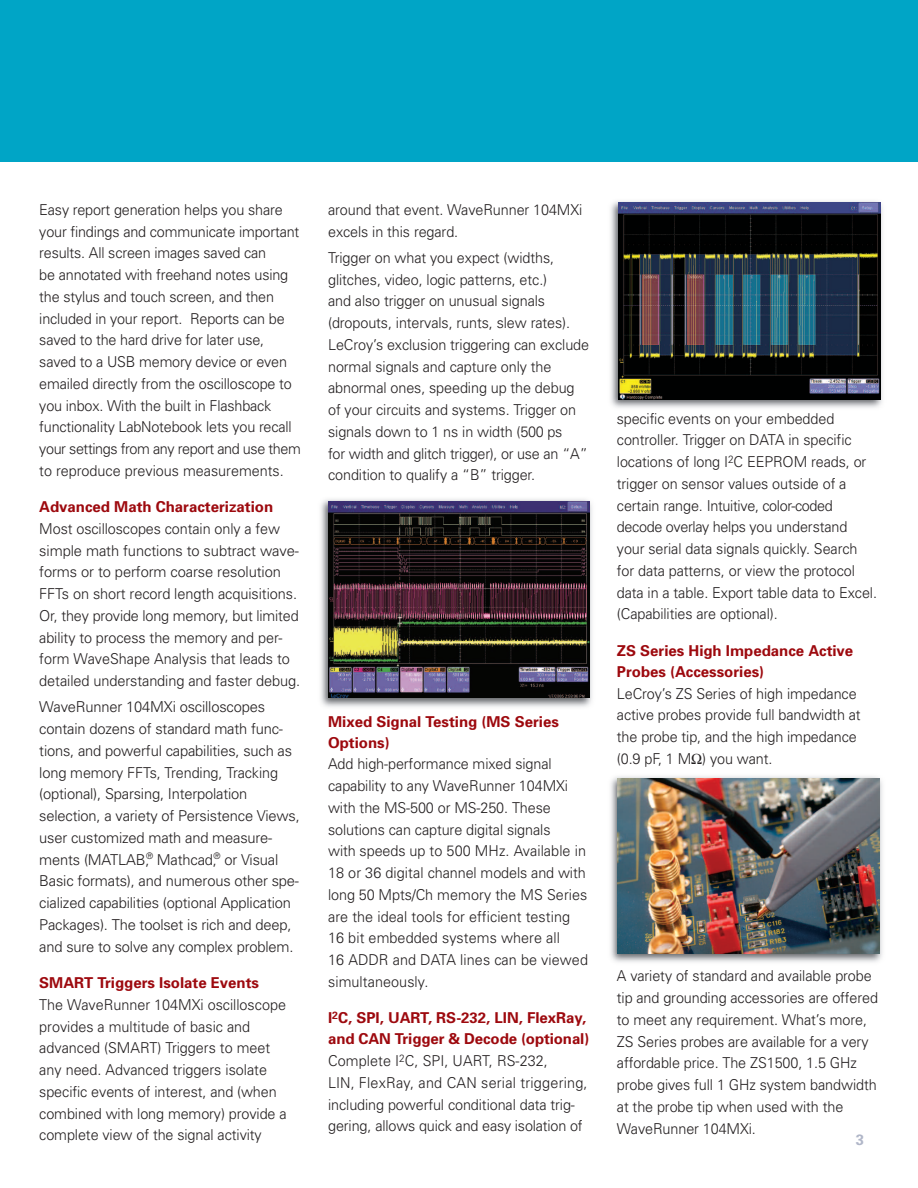
<style>
.page{position:relative;width:918px;height:1188px;background:#fff}
.page>*{position:absolute;margin:0;border:0;box-sizing:border-box;transform-origin:0 0}
.t1{font:300 15px/21.8px "Univers";letter-spacing:-.005em;color:#231f20;scale:.96 1}
.t2{font:300 15px/21.8px "Univers";letter-spacing:-.005em;color:#231f20}
.t3{font:700 15px/21px "Univers";color:#9d090e}
.t4{font:700 15px "Univers";color:#b0b6c8}
.s1{font-weight:700;color:#9d090e}
</style>
<div class="page">
<div style="left:0;top:0;width:918px;height:162px;background:#00a5c6"></div>
<img style="left:610px;top:201px;width:273px;height:207px">
<img style="left:618px;top:203px;width:262px;height:196px">
<img style="left:610px;top:776px;width:273px;height:186px">
<img style="left:618px;top:779px;width:261px;height:175px">
<img style="left:320px;top:499px;width:272px;height:208px">
<img style="left:328px;top:501px;width:262px;height:197px">
<p class="t1" style="left:39px;top:200px;width:274px">Easy report generation helps you share your findings and communicate important results. All screen images saved can<br>be annotated with freehand notes using the stylus and touch screen, and then included in your report. Reports can be saved to the hard drive for later use, saved to a USB memory device or even emailed directly from the oscilloscope to you inbox. With the built in Flashback functionality LabNotebook lets you recall your settings from any report and use them to reproduce previous measurements.</p>
<p class="t3" style="left:39px;top:498px;width:235px">Advanced Math Characterization</p>
<p class="t1" style="left:39px;top:519px;width:273px">Most oscilloscopes contain only a few simple math functions to subtract wave&shy;forms or to perform coarse resolution FFTs on short record length acquisitions.<br>Or, they provide long memory, but limited ability to process the memory and per&shy;form WaveShape Analysis that leads to detailed understanding and faster debug.</p>
<p class="t2" style="left:39px;top:698px;width:262px">WaveRunner 104MXi oscilloscopes contain dozens of standard math func&shy;tions, and powerful capabilities, such as long memory FFTs, Trending, Tracking (optional), Sparsing, Interpolation selection, a variety of Persistence Views, user customized math and measure&shy;ments (MATLAB,<sup>®</sup> Mathcad,<sup>®</sup> or Visual Basic formats), and numerous other spe&shy;cialized capabilities (optional Application Packages). The toolset is rich and deep, and sure to solve any complex problem.</p>
<p class="t3" style="left:39px;top:974px;width:221px">SMART Triggers Isolate Events</p>
<p class="t1" style="left:39px;top:995px;width:259px">The WaveRunner 104MXi oscilloscope provides a multitude of basic and advanced (SMART) Triggers to meet any need. Advanced triggers isolate specific events of interest, and (when combined with long memory) provide a complete view of the signal activity</p>
<p class="t1" style="left:328px;top:200px;width:266px">around that event. WaveRunner 104MXi excels in this regard.</p>
<p class="t1" style="left:328px;top:248px;width:273px">Trigger on what you expect (widths, glitches, video, logic patterns, etc.)<br>and also trigger on unusual signals (dropouts, intervals, runts, slew rates).<br>LeCroy’s exclusion triggering can exclude normal signals and capture only the abnormal ones, speeding up the debug of your circuits and systems. Trigger on signals down to 1 ns in width (500 ps<br>for width and glitch trigger), or use an “A” condition to qualify a “B” trigger.</p>
<p class="t3" style="left:328px;top:712px;width:232px">Mixed Signal Testing (MS Series<br>Options)</p>
<p class="t1" style="left:328px;top:755px;width:272px">Add high-performance mixed signal capability to any WaveRunner 104MXi with the MS-500 or MS-250. These solutions can capture digital signals<br>with speeds up to 500 MHz. Available in 18 or 36 digital channel models and with long 50 Mpts/Ch memory the MS Series are the ideal tools for efficient testing 16 bit embedded systems where all<br>16 ADDR and DATA lines can be viewed simultaneously.</p>
<p class="t1" style="left:328px;top:1009px;width:274px"><span class="s1">I</span><sup>2</sup><span class="s1">C, SPI, UART, RS-232, LIN, FlexRay, and CAN Trigger &amp; Decode (optional)<br></span>Complete I<sup>2</sup>C, SPI, UART, RS-232,<br>LIN, FlexRay, and CAN serial triggering, including powerful conditional data trig&shy;gering, allows quick and easy isolation of</p>
<p class="t1" style="left:617px;top:409px;width:273px">specific events on your embedded controller. Trigger on DATA in specific locations of long I<sup>2</sup>C EEPROM reads, or trigger on sensor values outside of a certain range. Intuitive, color-coded decode overlay helps you understand your serial data signals quickly. Search for data patterns, or view the protocol data in a table. Export table data to Excel. (Capabilities are optional).</p>
<p class="t3" style="left:617px;top:641px;width:238px">ZS Series High Impedance Active<br>Probes (Accessories)</p>
<p class="t1" style="left:617px;top:684px;width:256px">LeCroy’s ZS Series of high impedance active probes provide full bandwidth at the probe tip, and the high impedance (0.9 pF, 1 M ) you want.</p>
<p class="t1" style="left:617px;top:966px;width:274px">A variety of standard and available probe tip and grounding accessories are offered to meet any requirement. What’s more, ZS Series probes are available for a very affordable price. The ZS1500, 1.5 GHz probe gives full 1 GHz system bandwidth at the probe tip when used with the WaveRunner 104MXi.</p>
<p class="t4" style="left:856px;top:1134px;width:10px">3</p>
</div>
